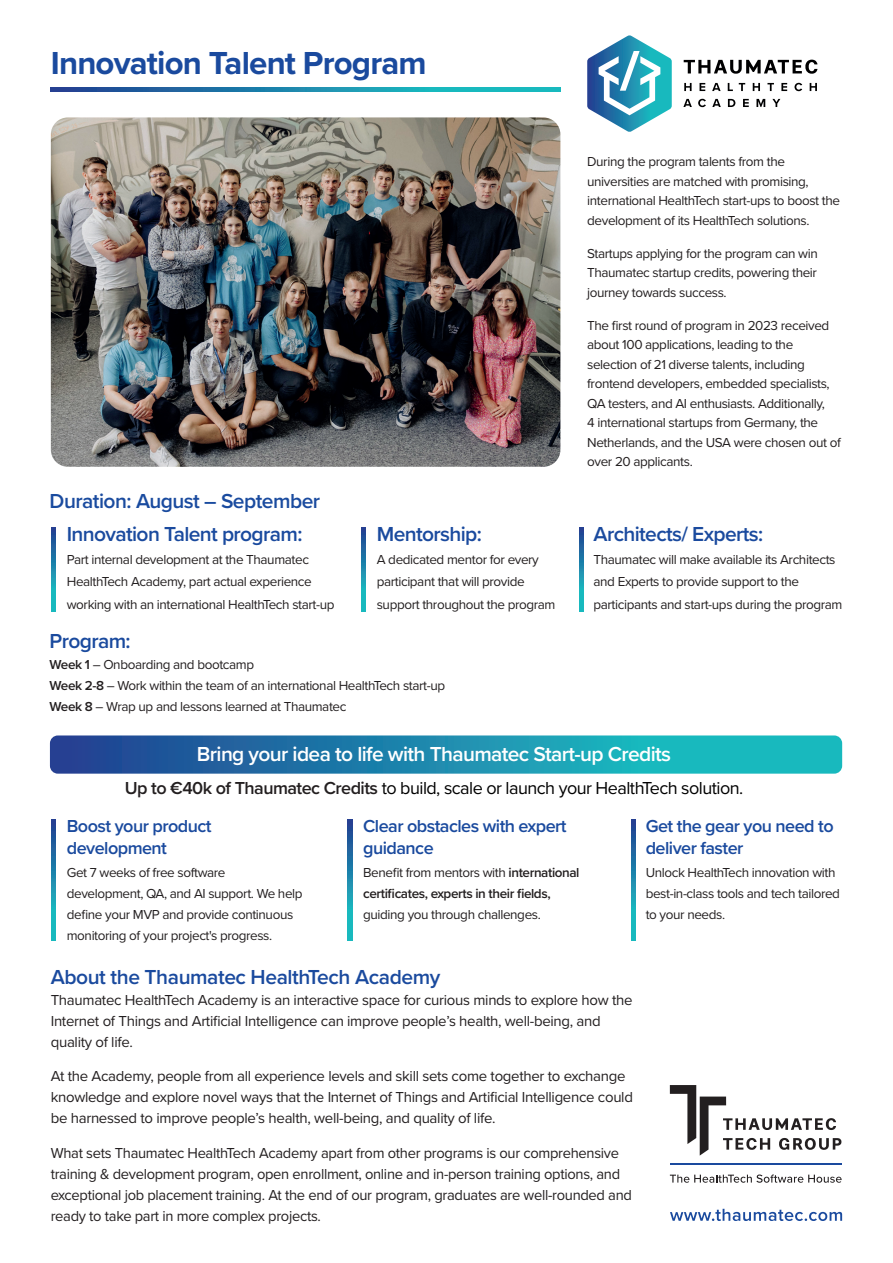
<style>
.page{position:relative;width:893px;height:1263px;background:#fff}
.page>*{position:absolute;margin:0;border:0;box-sizing:border-box;transform-origin:0 0}
.t1{font:700 33px "Proxima Nova";letter-spacing:-.025em;color:#1a4a9e}
.t2{font:600 21px "Proxima Nova";letter-spacing:-.03em;color:#1a4a9e}
.t3{font:600 21px "Proxima Nova";letter-spacing:-.03em;color:#fff}
.t4{font:600 21px "Proxima Nova";letter-spacing:-.025em;color:#1a4b9f}
.t5{font:600 18px/22.5px "Proxima Nova";letter-spacing:-.03em;color:#1a4a9e}
.t6{font:18px "Proxima Nova";letter-spacing:-.03em;color:#000001}
.t7{font:15px/21px "Proxima Nova";letter-spacing:-.02em;color:#231f20}
.t8{font:13.5px/19.5px "Proxima Nova";letter-spacing:-.03em;color:#231f20}
.t9{font:600 13.5px/21px "Proxima Nova";letter-spacing:-.03em;color:#231f20}
.s1{font-weight:600}
.s2{font-weight:600;color:#231f20}
.s3{font-weight:400}
</style>
<div class="page">
<img style="left:51px;top:117px;width:509px;height:350px">
<svg style="left:684px;top:83px;width:8px;height:8px"></svg>
<svg style="left:700px;top:83px;width:5px;height:8px"></svg>
<svg style="left:712px;top:83px;width:9px;height:8px"></svg>
<svg style="left:728px;top:83px;width:5px;height:8px"></svg>
<svg style="left:739px;top:83px;width:6px;height:8px"></svg>
<svg style="left:753px;top:83px;width:7px;height:8px"></svg>
<svg style="left:767px;top:83px;width:7px;height:8px"></svg>
<svg style="left:781px;top:83px;width:6px;height:8px"></svg>
<svg style="left:794px;top:83px;width:8px;height:8px"></svg>
<svg style="left:810px;top:83px;width:7px;height:8px"></svg>
<svg style="left:683px;top:99px;width:9px;height:8px"></svg>
<svg style="left:698px;top:99px;width:8px;height:8px"></svg>
<svg style="left:712px;top:99px;width:9px;height:8px"></svg>
<svg style="left:728px;top:99px;width:7px;height:8px"></svg>
<svg style="left:743px;top:99px;width:6px;height:8px"></svg>
<svg style="left:756px;top:99px;width:9px;height:8px"></svg>
<svg style="left:772px;top:99px;width:8px;height:8px"></svg>
<svg style="left:684px;top:60px;width:133px;height:14px"></svg>
<svg style="left:587px;top:35px;width:85px;height:97px"></svg>
<svg style="left:362px;top:527px;width:4px;height:84px"></svg>
<svg style="left:580px;top:527px;width:4px;height:84px"></svg>
<svg style="left:51px;top:527px;width:4px;height:84px"></svg>
<svg style="left:348px;top:820px;width:4px;height:120px"></svg>
<svg style="left:632px;top:820px;width:4px;height:120px"></svg>
<svg style="left:51px;top:820px;width:4px;height:120px"></svg>
<svg style="left:670px;top:1174px;width:172px;height:9px"></svg>
<svg style="left:670px;top:1085px;width:171px;height:70px"></svg>
<hr style="left:670px;top:1163px;width:171px;height:1px;background:#1a4a9e">
<svg style="left:670px;top:1209px;width:172px;height:12px"></svg>
<svg style="left:51px;top:88px;width:509px;height:4px;background:#1c89ad"></svg>
<svg style="left:50px;top:735px;width:792px;height:39px;background:#228cae"></svg>
<h1 class="t1" style="left:51px;top:39px;width:377px">Innovation Talent Program</h1>
<h2 class="t4" style="left:50px;top:486px;width:272px">Duration: August – September</h2>
<h2 class="t2" style="left:67px;top:518px;width:237px">Innovation Talent program:</h2>
<p class="t8" style="left:67px;top:547px;width:269px;line-height:22.5px">Part internal development at the Thaumatec<br>HealthTech Academy, part actual experience working with an international HealthTech start-up</p>
<h2 class="t2" style="left:377px;top:518px;width:107px">Mentorship:</h2>
<p class="t8" style="left:377px;top:547px;width:180px;line-height:22.5px">A dedicated mentor for every participant that will provide support throughout the program</p>
<h2 class="t2" style="left:50px;top:625px;width:83px">Program:</h2>
<p class="t8" style="left:50px;top:653px;width:397px;line-height:21px"><span class="s1">Week 1</span> – Onboarding and bootcamp<br><span class="s1">Week 2-8</span> – Work within the team of an international HealthTech start-up<br><span class="s1">Week 8</span> – Wrap up and lessons learned at Thaumatec</p>
<p class="t8" style="left:587px;top:152px;width:254px">During the program talents from the universities are matched with promising, international HealthTech start-ups to boost the development of its HealthTech solutions.</p>
<p class="t8" style="left:587px;top:243px;width:232px;text-align:justify">Startups applying for the program can win Thaumatec startup credits, powering their journey towards success.</p>
<p class="t8" style="left:587px;top:315px;width:255px">The first round of program in 2023 received about 100 applications, leading to the selection of 21 diverse talents, including frontend developers, embedded specialists, QA testers, and AI enthusiasts. Additionally,<br>4 international startups from Germany, the Netherlands, and the USA were chosen out of over 20 applicants.</p>
<h2 class="t2" style="left:593px;top:518px;width:171px">Architects/ Experts:</h2>
<p class="t8" style="left:593px;top:547px;width:250px;line-height:22.5px">Thaumatec will make available its Architects and Experts to provide support to the participants and start-ups during the program</p>
<h2 class="t3" style="left:197px;top:739px;width:476px">Bring your idea to life with Thaumatec Start-up Credits</h2>
<h3 class="t6" style="left:125px;top:775px;width:620px"><span class="s2">Up to €40k of Thaumatec Credits</span> to build, scale or launch your HealthTech solution.</h3>
<h3 class="t5" style="left:67px;top:814px;width:146px">Boost your product development</h3>
<p class="t8" style="left:67px;top:861px;width:237px;line-height:21px">Get 7 weeks of free software development, QA, and AI support. We help define your MVP and provide continuous monitoring of your project's progress.</p>
<h3 class="t5" style="left:363px;top:814px;width:205px">Clear obstacles with expert guidance</h3>
<p class="t9" style="left:363px;top:861px;width:218px"><span class="s3">Benefit from mentors with</span> international certificates, experts in their fields,</p>
<p class="t8" style="left:363px;top:904px;width:179px">guiding you through challenges.</p>
<h2 class="t2" style="left:51px;top:961px;width:391px">About the Thaumatec HealthTech Academy</h2>
<p class="t7" style="left:51px;top:989px;width:583px">Thaumatec HealthTech Academy is an interactive space for curious minds to explore how the<br>Internet of Things and Artificial Intelligence can improve people’s health, well-being, and quality of life.</p>
<p class="t7" style="left:51px;top:1065px;width:584px">At the Academy, people from all experience levels and skill sets come together to exchange knowledge and explore novel ways that the Internet of Things and Artificial Intelligence could be harnessed to improve people’s health, well-being, and quality of life.</p>
<p class="t7" style="left:51px;top:1142px;width:583px">What sets Thaumatec HealthTech Academy apart from other programs is our comprehensive training &amp; development program, open enrollment, online and in-person training options, and exceptional job placement training. At the end of our program, graduates are well-rounded and ready to take part in more complex projects.</p>
<h3 class="t5" style="left:646px;top:814px;width:190px">Get the gear you need to deliver faster</h3>
<p class="t8" style="left:646px;top:861px;width:196px;line-height:21px">Unlock HealthTech innovation with best-in-class tools and tech tailored to your needs.</p>
</div>
